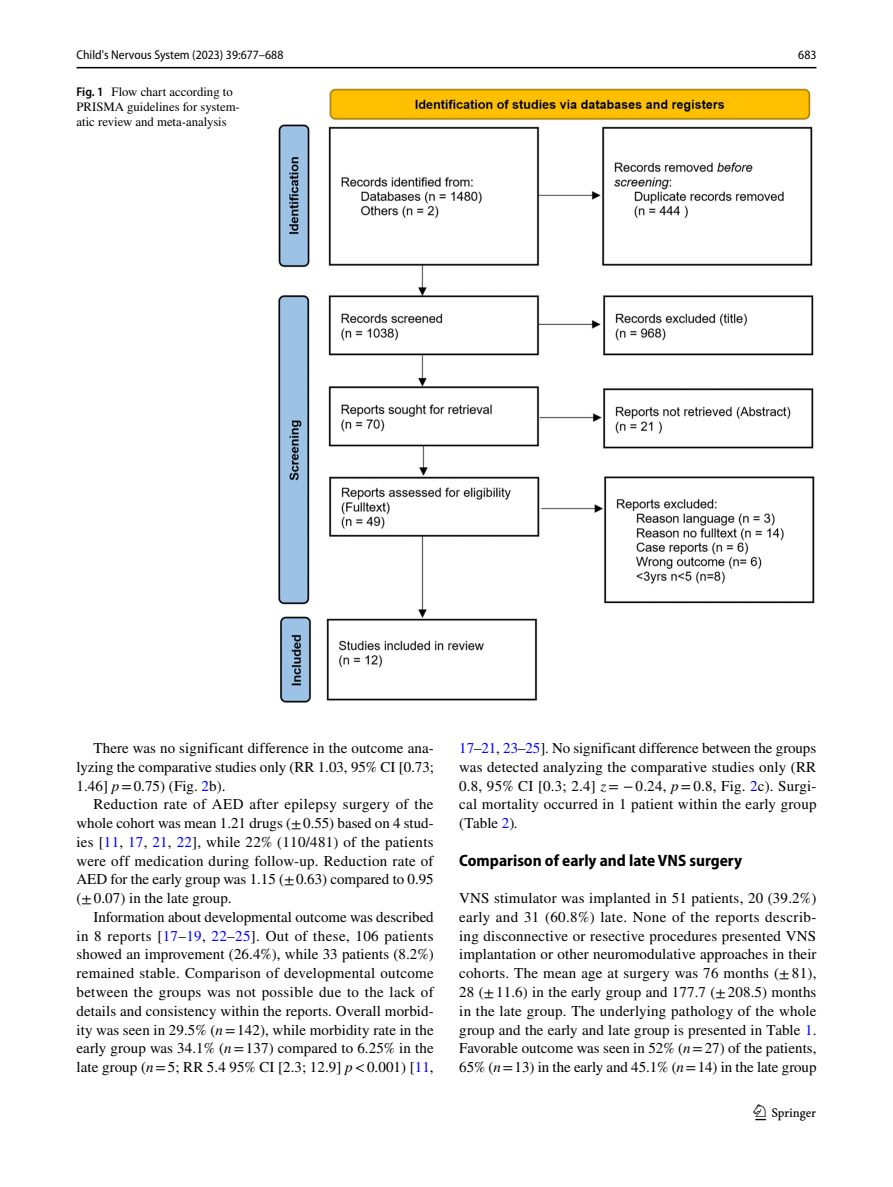
<style>
.page{position:relative;width:893px;height:1187px;background:#fff}
.page>*{position:absolute;margin:0;border:0;box-sizing:border-box;transform-origin:0 0}
.t1{font:22.5px "Springnew Regular 3";color:#000}
.t2{font:700 semi-condensed 16.5px "Myriad Pro";color:#000}
.t3{font:15px/18.8px "STIX";color:#000;text-align:justify}
.t4{font:12.75px/15px "STIX";color:#000}
.t5{font:semi-condensed 12.75px "Myriad Pro";color:#000}
.s1{font-family:"Myriad Pro";font-weight:600;font-stretch:semi-condensed}
.s2{font-style:italic}
.s3{color:#00f}
</style>
<div class="page">
<hr style="left:77px;top:67px;width:739px;height:1px;background:#000">
<img style="left:278px;top:87px;width:537px;height:616px">
<p class="t5" style="left:77px;top:48px;width:208px">Child's Nervous System (2023) 39:677–688</p>
<p class="t5" style="left:798px;top:48px;width:20px">683</p>
<p class="t4" style="left:77px;top:85px;width:165px"><span class="s1">Fig. 1</span> Flow chart according to<br>PRISMA guidelines for system&shy;atic review and meta-analysis</p>
<p class="t3" style="left:77px;top:739px;width:359px;text-indent:17px">There was no significant difference in the outcome ana&shy;lyzing the comparative studies only (RR 1.03, 95% CI [0.73; 1.46] <span class="s2">p</span>=0.75) (Fig. <span class="s3">2</span>b).</p>
<p class="t3" style="left:77px;top:796px;width:359px;text-indent:17px">Reduction rate of AED after epilepsy surgery of the whole cohort was mean 1.21 drugs (±0.55) based on 4 stud&shy;ies [<span class="s3">11</span>, <span class="s3">17</span>, <span class="s3">21</span>, <span class="s3">22</span>], while 22% (110/481) of the patients were off medication during follow-up. Reduction rate of AED for the early group was 1.15 (±0.63) compared to 0.95 (±0.07) in the late group.</p>
<p class="t3" style="left:77px;top:908px;width:359px;text-indent:17px">Information about developmental outcome was described in 8 reports [<span class="s3">17</span>–<span class="s3">19</span>, <span class="s3">22</span>–<span class="s3">25</span>]. Out of these, 106 patients showed an improvement (26.4%), while 33 patients (8.2%) remained stable. Comparison of developmental outcome between the groups was not possible due to the lack of details and consistency within the reports. Overall morbid&shy;ity was seen in 29.5% (<span class="s2">n</span>=142), while morbidity rate in the early group was 34.1% (<span class="s2">n</span>=137) compared to 6.25% in the late group (<span class="s2">n</span>=5; RR 5.4 95% CI [2.3; 12.9] <span class="s2">p</span>&lt;0.001) [<span class="s3">11</span>,</p>
<p class="t3" style="left:459px;top:739px;width:359px"><span class="s3">17</span>–<span class="s3">21</span>, <span class="s3">23</span>–<span class="s3">25</span>]. No significant difference between the groups was detected analyzing the comparative studies only (RR 0.8, 95% CI [0.3; 2.4] <span class="s2">z</span>= −0.24, <span class="s2">p</span>=0.8, Fig. <span class="s3">2</span>c). Surgi&shy;cal mortality occurred in 1 patient within the early group (Table <span class="s3">2</span>)<span class="s2">.</span></p>
<p class="t2" style="left:459px;top:850px;width:284px">Comparison of early and late VNS surgery</p>
<p class="t3" style="left:459px;top:889px;width:359px">VNS stimulator was implanted in 51 patients, 20 (39.2%) early and 31 (60.8%) late. None of the reports describ&shy;ing disconnective or resective procedures presented VNS implantation or other neuromodulative approaches in their cohorts. The mean age at surgery was 76 months (±81), 28 (±11.6) in the early group and 177.7 (±208.5) months in the late group. The underlying pathology of the whole group and the early and late group is presented in Table <span class="s3">1</span>.<br>Favorable outcome was seen in 52% (<span class="s2">n</span>=27) of the patients, 65% (<span class="s2">n</span>=13) in the early and 45.1% (<span class="s2">n</span>=14) in the late group</p>
<h1 class="t1" style="left:755px;top:1104px;width:62px">1 3</h1>
</div>
